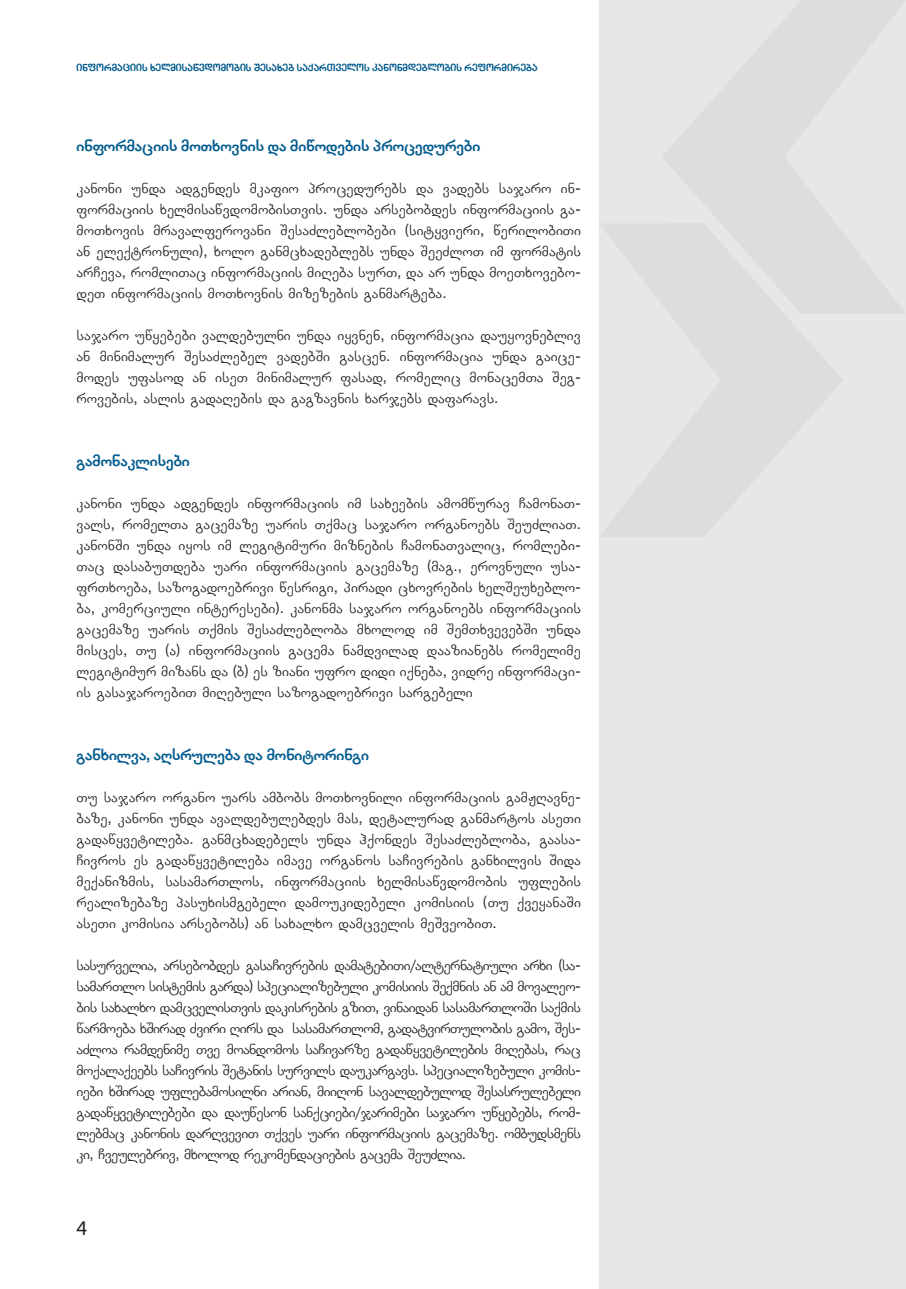
<style>
.page{position:relative;width:906px;height:1289px;background:#fff}
.page>*{position:absolute;margin:0;border:0;box-sizing:border-box;transform-origin:0 0}
.t1{font:21px "Myriad Pro";color:#231f20}
.TEXT{font:700 16.5px "A Kolkhety N";color:#015a8e}
.TEXT-2{font:15px/21px "A Kolkhety N";color:#231f20;text-align:justify}
.t2{font:700 10.5px "A Kolkhety M";color:#015a8e}
</style>
<div class="page">
<div style="left:599px;top:0;width:307px;height:1288px;background:#e6e7e9"></div>
<p class="t2" style="left:77px;top:63px;width:462px">INFORMACIIS XELMISAWVDOMOBIS SESAXEB SAQARTVELOS KANONMDEBLOBIS REFORMIREBA</p>
<p class="TEXT" style="left:77px;top:137px;width:405px">INFORMACIIS MOTXOVNIS DA MIWODEBIS PROCEDUREBI</p>
<p class="TEXT-2" style="left:77px;top:178px;width:506px">KANONI UNDA ADGENDES MKAFIO PROCEDUREBS DA VADEBS SAJARO IN-FORMACIIS XELMISAWVDOMOBISTVIS. UNDA ARSEBOBDES INFORMACIIS GA-MOTXOVIS MRAVALFEROVANI SESAZLEBLOBEBI (SITYVIERI, WERILOBITI AN ELEQTRONULI), XOLO GANMCXADEBLEBS UNDA SEEZLOT IM FORMATIS ARCEVA, ROMLITAC INFORMACIIS MIREBA SURT, DA AR UNDA MOETXOVEBO-DET INFORMACIIS MOTXOVNIS MIZEZEBIS GANMARTEBA.</p>
<p class="TEXT-2" style="left:77px;top:325px;width:506px">SAJARO UWYEBEBI VALDEBULNI UNDA IYVNEN, INFORMACIA DAUYOVNEBLIV AN MINIMALUR SESAZLEBEL VADEBSI GASCEN. INFORMACIA UNDA GAICE-MODES UFASOD AN ISET MINIMALUR FASAD, ROMELIC MONACEMTA SEG-ROVEBIS, ASLIS GADAREBIS DA GAGZAVNIS XARJEBS DAFARAVS.</p>
<p class="TEXT" style="left:77px;top:452px;width:115px">GAMONAKLISEBI</p>
<p class="TEXT-2" style="left:77px;top:493px;width:506px">KANONI UNDA ADGENDES INFORMACIIS IM SAXEEBIS AMOMWURAV CAMONAT-VALS, ROMELTA GACEMAZE UARIS TQMAC SAJARO ORGANOEBS SEUZLIAT.<br>KANONSI UNDA IYOS IM LEGITIMURI MIZNEBIS CAMONATVALIC, ROMLEBI-TAC DASABUTDEBA UARI INFORMACIIS GACEMAZE (MAG., EROVNULI USA-FRTXOEBA, SAZOGADOEBRIVI WESRIGI, PIRADI CXOVREBIS XELSEUXEBLO-BA, KOMERCIULI INTERESEBI). KANONMA SAJARO ORGANOEBS INFORMACIIS GACEMAZE UARIS TQMIS SESAZLEBLOBA MXOLOD IM SEMTXVEVEBSI UNDA MISCES, TU (A) INFORMACIIS GACEMA NAMDVILAD DAAZIANEBS ROMELIME LEGITIMUR MIZANS DA (B) ES ZIANI UFRO DIDI IQNEBA, VIDRE INFORMACI-IS GASAJAROEBIT MIREBULI SAZOGADOEBRIVI SARGEBELI</p>
<p class="TEXT" style="left:77px;top:746px;width:294px">GANXILVA, ARSRULEBA DA MONITORINGI</p>
<p class="TEXT-2" style="left:77px;top:787px;width:506px">TU SAJARO ORGANO UARS AMBOBS MOTXOVNILI INFORMACIIS GAMJRAVNE-BAZE, KANONI UNDA AVALDEBULEBDES MAS, DETALURAD GANMARTOS ASETI GADAWYVETILEBA. GANMCXADEBELS UNDA HQONDES SESAZLEBLOBA, GAASA-CIVROS ES GADAWYVETILEBA IMAVE ORGANOS SACIVREBIS GANXILVIS SIDA MEQANIZMIS, SASAMARTLOS, INFORMACIIS XELMISAWVDOMOBIS UFLEBIS REALIZEBAZE PASUXISMGEBELI DAMOUKIDEBELI KOMISIIS (TU QVEYANASI ASETI KOMISIA ARSEBOBS) AN SAXALXO DAMCVELIS MESVEOBIT.</p>
<p class="TEXT-2" style="left:77px;top:955px;width:506px">SASURVELIA, ARSEBOBDES GASACIVREBIS DAMATEBITI/ALTERNATIULI ARXI (SA-SAMARTLO SISTEMIS GARDA) SPECIALIZEBULI KOMISIIS SEQMNIS AN AM MOVALEO-BIS SAXALXO DAMCVELISTVIS DAKISREBIS GZIT, VINAIDAN SASAMARTLOSI SAQMIS WARMOEBA XSIRAD ZVIRI RIRS DA SASAMARTLOM, GADATVIRTULOBIS GAMO, SES-AZLOA RAMDENIME TVE MOANDOMOS SACIVARZE GADAWYVETILEBIS MIREBAS, RAC MOQALAQEEBS SACIVRIS SETANIS SURVILS DAUKARGAVS. SPECIALIZEBULI KOMIS-IEBI XSIRAD UFLEBAMOSILNI ARIAN, MIIRON SAVALDEBULOD SESASRULEBELI GADAWYVETILEBEBI DA DAUWESON SANQCIEBI/JARIMEBI SAJARO UWYEBEBS, ROM-LEBMAC KANONIS DARRVEVIT TQVES UARI INFORMACIIS GACEMAZE. OMBUDSMENS KI, CVEULEBRIV, MXOLOD REKOMENDACIEBIS GACEMA SEUZLIA.</p>
<h1 class="t1" style="left:77px;top:1214px;width:12px">4</h1>
</div>
